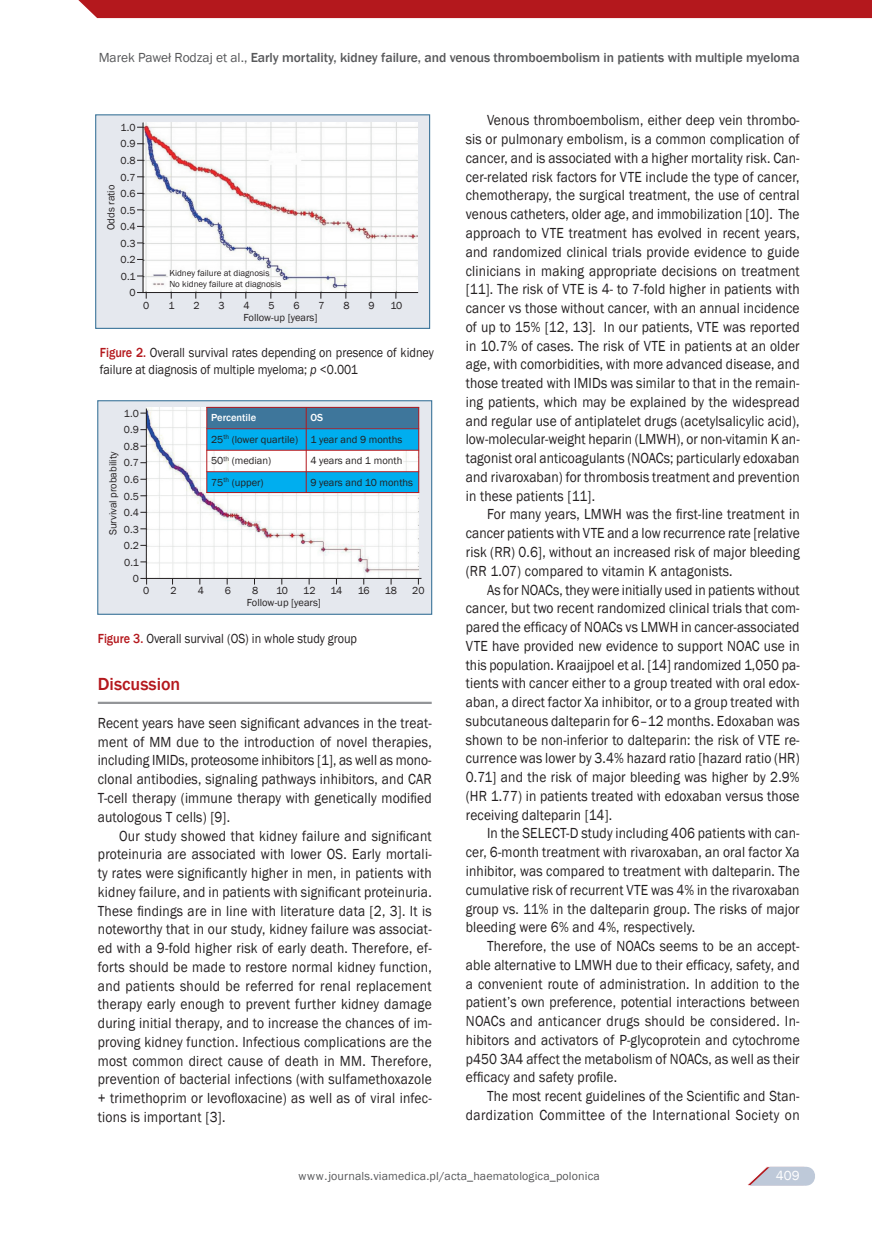
<style>
.page{position:relative;width:872px;height:1234px;background:#fff}
.page>*{position:absolute;margin:0;border:0;box-sizing:border-box;transform-origin:0 0}
.t1{font:500 18px "Franklin Gothic";color:#b4181d}
.t2{font:15px/18.8px "Franklin Gothic";letter-spacing:.01em;color:#231f20;text-align:justify;scale:.9 1}
.t3{font:13.5px/17.2px "Franklin Gothic";color:#231f20;scale:.9 1}
.t4{font:500 13.5px "Franklin Gothic";letter-spacing:-.005em;color:#57585a}
.t5{font:13.5px "Franklin Gothic";color:#fff}
.t6{font:12px "Franklin Gothic";letter-spacing:.01em;color:#57585a}
.t7{font:10.5px/16.5px "Franklin Gothic";color:#231f20;text-align:right}
.t8{font:500 10.5px "Franklin Gothic";color:#fff}
.t9{font:9px/10.2px "Franklin Gothic";color:#231f20}
.t10{font:6.75px "Franklin Gothic";color:#231f20}
.s1{font-weight:400}
.s2{font-weight:500;color:#b4181d}
.s3{font-style:italic}
</style>
<div class="page">
<div style="left:78px;top:0;width:794px;height:18px;background:#b4181d"></div>
<svg style="left:748px;top:1166px;width:67px;height:19px"></svg>
<hr style="left:98px;top:701px;width:334px;height:2px;background:#939598">
<div style="left:96px;top:115px;width:333px;height:213px;background:#e5e8ee"></div>
<div style="left:95px;top:114px;width:335px;height:215px;border:1px solid #3e769b"></div>
<svg style="left:142px;top:122px;width:277px;height:171px"></svg>
<svg style="left:137px;top:292px;width:10px;height:6px"></svg>
<div style="left:98px;top:400px;width:334px;height:214px;background:#e5e8ee"></div>
<div style="left:97px;top:400px;width:335px;height:214px;border:1px solid #3e769b"></div>
<svg style="left:146px;top:407px;width:276px;height:172px;background:#b6d5e5"></svg>
<svg style="left:140px;top:578px;width:7px;height:6px"></svg>
<p class="t4" style="left:99px;top:49px;width:702px"><span class="s1">Marek Paweł Rodzaj et al.,</span> Early mortality, kidney failure, and venous thromboembolism in patients with multiple myeloma</p>
<p class="t7" style="left:121px;top:119px;width:16px">1.0<br>0.9<br>0.8<br>0.7<br>0.6<br>0.5<br>0.4<br>0.3<br>0.2<br>0.1<br>0</p>
<p class="t7" style="left:103px;top:230px;width:47px;rotate:-90deg">Odds ratio</p>
<p class="t9" style="left:169px;top:268px;width:113px">Kidney failure at diagnosis<br>No kidney failure at diagnosis</p>
<p class="t7" style="left:143px;top:297px;width:8px">0</p>
<p class="t7" style="left:168px;top:297px;width:8px">1</p>
<p class="t7" style="left:193px;top:297px;width:8px">2</p>
<p class="t7" style="left:218px;top:297px;width:8px">3</p>
<p class="t7" style="left:243px;top:297px;width:8px">4</p>
<p class="t7" style="left:268px;top:297px;width:8px">5</p>
<p class="t7" style="left:293px;top:297px;width:8px">6</p>
<p class="t7" style="left:318px;top:297px;width:8px">7</p>
<p class="t7" style="left:343px;top:297px;width:8px">8</p>
<p class="t7" style="left:368px;top:297px;width:8px">9</p>
<p class="t7" style="left:390px;top:297px;width:13px">10</p>
<p class="t7" style="left:243px;top:309px;width:76px">Follow-up [years]</p>
<p class="t3" style="left:100px;top:344px;width:372px"><span class="s2">Figure 2.</span> Overall survival rates depending on presence of kidney failure at diagnosis of multiple myeloma; <span class="s3">p</span> &lt;0.001</p>
<p class="t7" style="left:124px;top:405px;width:16px">1.0<br>0.9<br>0.8<br>0.7<br>0.6<br>0.5<br>0.4<br>0.3<br>0.2<br>0.1<br>0</p>
<p class="t7" style="left:105px;top:535px;width:85px;rotate:-90deg">Survival probability</p>
<p class="t8" style="left:211px;top:411px;width:47px">Percentile</p>
<p class="t8" style="left:310px;top:411px;width:14px">OS</p>
<p class="t10" style="left:223px;top:432px;width:7px">th</p>
<p class="t7" style="left:211px;top:431px;width:193px">25 (lower quartile) 1 year and 9 months</p>
<p class="t10" style="left:223px;top:454px;width:7px">th</p>
<p class="t7" style="left:211px;top:452px;width:62px">50 (median)</p>
<p class="t7" style="left:310px;top:452px;width:93px">4 years and 1 month</p>
<p class="t10" style="left:223px;top:475px;width:7px">th</p>
<p class="t7" style="left:211px;top:474px;width:54px">75 (upper)</p>
<p class="t7" style="left:310px;top:474px;width:104px">9 years and 10 months</p>
<p class="t7" style="left:143px;top:582px;width:8px">0</p>
<p class="t7" style="left:170px;top:582px;width:8px">2</p>
<p class="t7" style="left:198px;top:582px;width:8px">4</p>
<p class="t7" style="left:225px;top:582px;width:8px">6</p>
<p class="t7" style="left:252px;top:582px;width:8px">8</p>
<p class="t7" style="left:276px;top:582px;width:13px">10</p>
<p class="t7" style="left:303px;top:582px;width:14px">12</p>
<p class="t7" style="left:330px;top:582px;width:13px">14</p>
<p class="t7" style="left:358px;top:582px;width:13px">16</p>
<p class="t7" style="left:385px;top:582px;width:14px">18</p>
<p class="t7" style="left:412px;top:582px;width:14px">20</p>
<p class="t7" style="left:247px;top:594px;width:76px">Follow-up [years]</p>
<p class="t3" style="left:98px;top:630px;width:289px"><span class="s2">Figure 3.</span> Overall survival (OS) in whole study group</p>
<p class="t1" style="left:98px;top:673px;width:84px">Discussion</p>
<p class="t2" style="left:98px;top:713px;width:372px">Recent years have seen significant advances in the treat&shy;ment of MM due to the introduction of novel therapies, including IMIDs, proteosome inhibitors [1], as well as mono&shy;clonal antibodies, signaling pathways inhibitors, and CAR T-cell therapy (immune therapy with genetically modified autologous T cells) [9].</p>
<p class="t2" style="left:98px;top:826px;width:372px;text-indent:21px">Our study showed that kidney failure and significant proteinuria are associated with lower OS. Early mortali&shy;ty rates were significantly higher in men, in patients with kidney failure, and in patients with significant proteinuria.<br>These findings are in line with literature data [2, 3]. It is noteworthy that in our study, kidney failure was associat&shy;ed with a 9-fold higher risk of early death. Therefore, ef&shy;forts should be made to restore normal kidney function, and patients should be referred for renal replacement therapy early enough to prevent further kidney damage during initial therapy, and to increase the chances of im&shy;proving kidney function. Infectious complications are the most common direct cause of death in MM. Therefore, prevention of bacterial infections (with sulfamethoxazole + trimethoprim or levofloxacine) as well as of viral infec&shy;tions is important [3].</p>
<p class="t2" style="left:466px;top:111px;width:372px;text-indent:21px">Venous thromboembolism, either deep vein thrombo&shy;sis or pulmonary embolism, is a common complication of cancer, and is associated with a higher mortality risk. Can&shy;cer-related risk factors for VTE include the type of cancer, chemotherapy, the surgical treatment, the use of central venous catheters, older age, and immobilization [10]. The approach to VTE treatment has evolved in recent years, and randomized clinical trials provide evidence to guide clinicians in making appropriate decisions on treatment [11]. The risk of VTE is 4- to 7-fold higher in patients with cancer vs those without cancer, with an annual incidence of up to 15% [12, 13]. In our patients, VTE was reported in 10.7% of cases. The risk of VTE in patients at an older age, with comorbidities, with more advanced disease, and those treated with IMIDs was similar to that in the remain&shy;ing patients, which may be explained by the widespread and regular use of antiplatelet drugs (acetylsalicylic acid), low-molecular-weight heparin (LMWH), or non-vitamin K an&shy;tagonist oral anticoagulants (NOACs; particularly edoxaban and rivaroxaban) for thrombosis treatment and prevention in these patients [11].</p>
<p class="t2" style="left:466px;top:505px;width:372px;text-indent:21px">For many years, LMWH was the first-line treatment in cancer patients with VTE and a low recurrence rate [relative risk (RR) 0.6], without an increased risk of major bleeding (RR 1.07) compared to vitamin K antagonists.</p>
<p class="t2" style="left:466px;top:580px;width:372px;text-indent:21px">As for NOACs, they were initially used in patients without cancer, but two recent randomized clinical trials that com&shy;pared the efficacy of NOACs vs LMWH in cancer-associated VTE have provided new evidence to support NOAC use in this population. Kraaijpoel et al. [14] randomized 1,050 pa&shy;tients with cancer either to a group treated with oral edox&shy;aban, a direct factor Xa inhibitor, or to a group treated with subcutaneous dalteparin for 6–12 months. Edoxaban was shown to be non-inferior to dalteparin: the risk of VTE re&shy;currence was lower by 3.4% hazard ratio [hazard ratio (HR)<br>0.71] and the risk of major bleeding was higher by 2.9% (HR 1.77) in patients treated with edoxaban versus those receiving dalteparin [14].</p>
<p class="t2" style="left:466px;top:824px;width:372px;text-indent:21px">In the SELECT-D study including 406 patients with can&shy;cer, 6-month treatment with rivaroxaban, an oral factor Xa inhibitor, was compared to treatment with dalteparin. The cumulative risk of recurrent VTE was 4% in the rivaroxaban group vs. 11% in the dalteparin group. The risks of major bleeding were 6% and 4%, respectively.</p>
<p class="t2" style="left:466px;top:936px;width:372px;text-indent:21px">Therefore, the use of NOACs seems to be an accept&shy;able alternative to LMWH due to their efficacy, safety, and a convenient route of administration. In addition to the patient’s own preference, potential interactions between NOACs and anticancer drugs should be considered. In&shy;hibitors and activators of P-glycoprotein and cytochrome p450 3A4 affect the metabolism of NOACs, as well as their efficacy and safety profile.</p>
<p class="t2" style="left:466px;top:1086px;width:372px;text-align:right">The most recent guidelines of the Scientific and Stan&shy;dardization Committee of the International Society on</p>
<p class="t6" style="left:298px;top:1167px;width:303px">www.journals.viamedica.pl/acta_haematologica_polonica</p>
<p class="t5" style="left:776px;top:1166px;width:25px">409</p>
</div>
